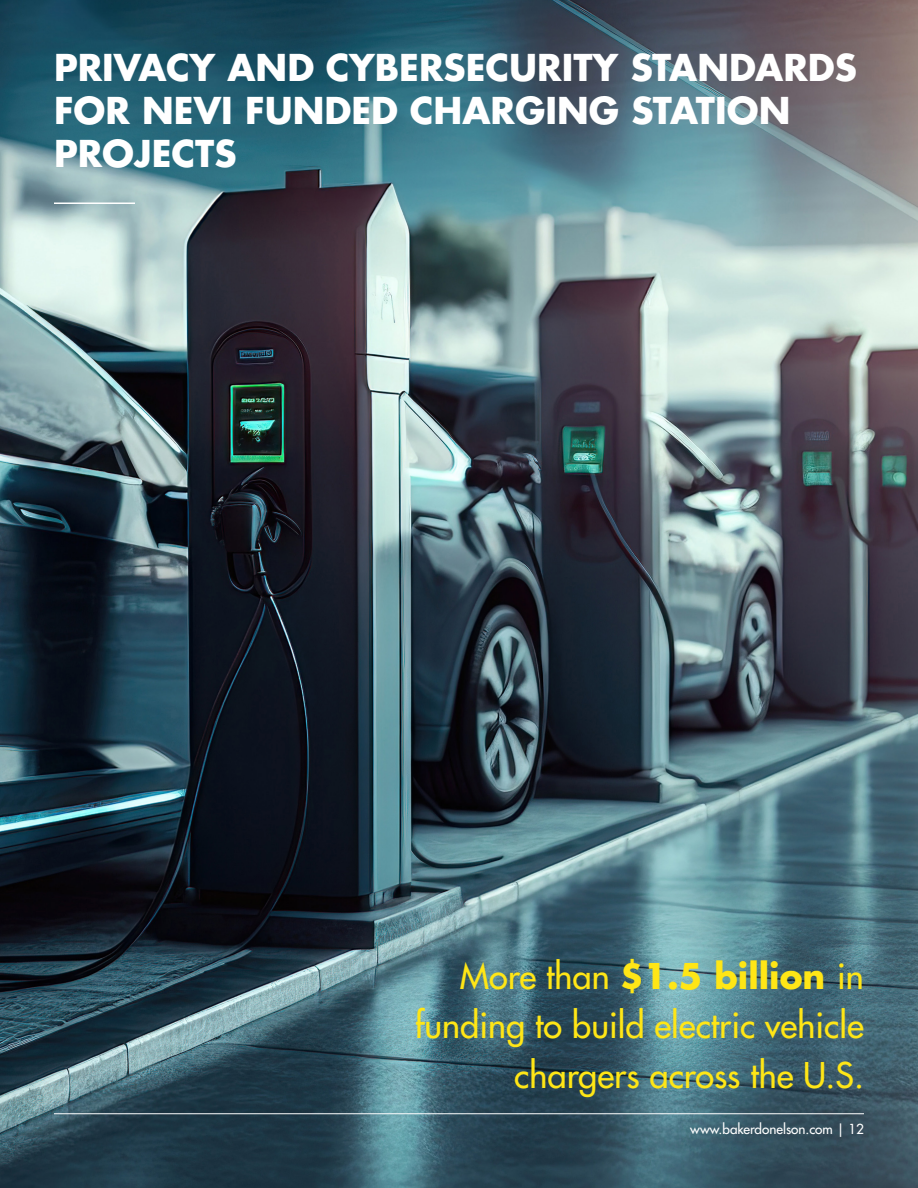
<style>
.page{position:relative;width:918px;height:1188px;background:#fff}
.page>*{position:absolute;margin:0;border:0;box-sizing:border-box;transform-origin:0 0}
.t1{font:700 36px/43.2px "Futura LT Pro";color:#fff}
.t2{font:500 34.5px/49.5px "Futura LT Pro";color:#ffe616;text-align:right}
.t3{font:500 13.5px "Futura LT Pro";color:#fff}
.s1{font-weight:700}
</style>
<div class="page">
<img style="left:0;top:0;width:918px;height:1188px">
<hr style="left:54px;top:202px;width:81px;height:2px;background:#fff">
<hr style="left:54px;top:1113px;width:810px;height:1px;background:#fff">
<p class="t1" style="left:54px;top:45px;width:805px">PRIVACY AND CYBERSECURITY STANDARDS<br>FOR NEVI FUNDED CHARGING STATION<br>PROJECTS</p>
<p class="t2" style="left:415px;top:949px;width:451px">More than <span class="s1">$1.5 billion</span> in funding to build electric vehicle chargers across the U.S.</p>
<p class="t3" style="left:690px;top:1119px;width:175px">www.bakerdonelson.com | 12</p>
</div>
